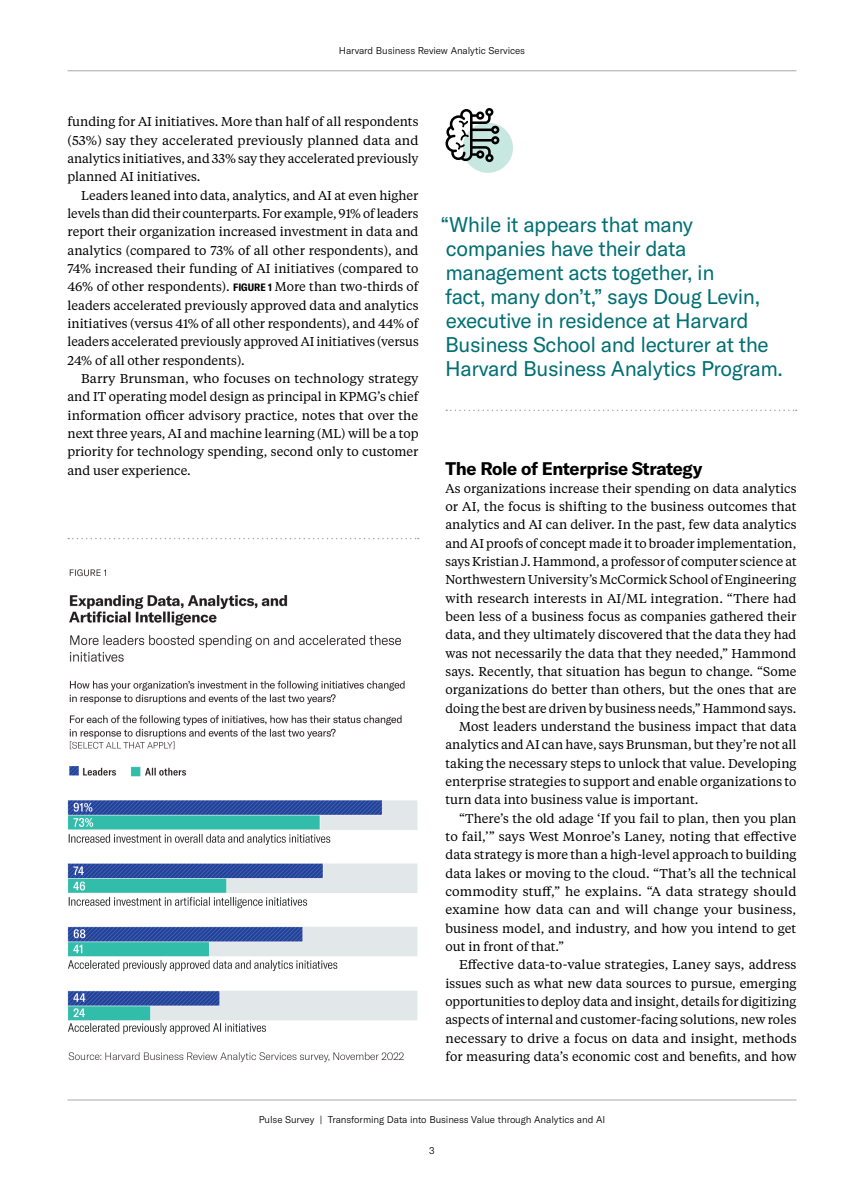
<style>
.page{position:relative;width:864px;height:1188px;background:#fff}
.page>*{position:absolute;margin:0;border:0;box-sizing:border-box;transform-origin:0 0}
.t1{font:21px/24px "GT America";letter-spacing:-.02em;color:#006f73}
.INT_B-HED{font:700 18px "GT America";letter-spacing:-.02em;color:#000}
.INT_BODY{font:12.75px/18.3px "Tiempos Text";color:#000;text-align:justify}
.INT_BODY_FIRST{font:12.75px/18.3px "Tiempos Text";letter-spacing:-.005em;color:#000;text-align:justify}
.t2{font:300 9.75px "GT America";letter-spacing:-.01em;color:#000}
.s1{font-family:"GT America";font-weight:700;font-stretch:condensed;font-size:10.5px}
</style>
<div class="page">
<hr style="left:68px;top:70px;width:728px;height:1px;background:#a7a9ac">
<img style="left:68px;top:569px;width:350px;height:494px">
<svg style="left:68px;top:538px;width:351px;height:1px"></svg>
<div style="left:463px;top:123px;width:50px;height:50px;background:#c7e7e1;border-radius:50%"></div>
<svg style="left:446px;top:108px;width:53px;height:54px"></svg>
<svg style="left:446px;top:410px;width:351px;height:1px"></svg>
<hr style="left:68px;top:1100px;width:728px;height:1px;background:#a7a9ac">
<p class="t2" style="left:339px;top:45px;width:188px">Harvard Business Review Analytic Services</p>
<p class="INT_BODY_FIRST" style="left:68px;top:112px;width:353px">funding for AI initiatives. More than half of all respondents (53%) say they accelerated previously planned data and analytics initiatives, and 33% say they accelerated previously planned AI initiatives.</p>
<p class="INT_BODY" style="left:68px;top:185px;width:353px;text-indent:14px">Leaders leaned into data, analytics, and AI at even higher levels than did their counterparts. For example, 91% of leaders report their organization increased investment in data and analytics (compared to 73% of all other respondents), and 74% increased their funding of AI initiatives (compared to 46% of other respondents). <span class="s1">FIGURE 1</span> More than two-thirds of leaders accelerated previously approved data and analytics initiatives (versus 41% of all other respondents), and 44% of leaders accelerated previously approved AI initiatives (versus 24% of all other respondents).</p>
<p class="INT_BODY" style="left:68px;top:369px;width:353px;text-indent:14px">Barry Brunsman, who focuses on technology strategy and IT operating model design as principal in KPMG’s chief information officer advisory practice, notes that over the next three years, AI and machine learning (ML) will be a top priority for technology spending, second only to customer and user experience.</p>
<h1 class="t1" style="left:440px;top:212px;width:344px">“While it appears that many companies have their data management acts together, in<br>fact, many don’t,” says Doug Levin, executive in residence at Harvard<br>Business School and lecturer at the<br>Harvard Business Analytics Program.</h1>
<p class="INT_B-HED" style="left:446px;top:457px;width:259px">The Role of Enterprise Strategy</p>
<p class="INT_BODY_FIRST" style="left:446px;top:479px;width:353px">As organizations increase their spending on data analytics or AI, the focus is shifting to the business outcomes that analytics and AI can deliver. In the past, few data analytics and AI proofs of concept made it to broader implementation, says Kristian J. Hammond, a professor of computer science at Northwestern University’s McCormick School of Engineering with research interests in AI/ML integration. “There had been less of a business focus as companies gathered their data, and they ultimately discovered that the data they had was not necessarily the data that they needed,” Hammond says. Recently, that situation has begun to change. “Some organizations do better than others, but the ones that are doing the best are driven by business needs,” Hammond says.</p>
<p class="INT_BODY" style="left:446px;top:717px;width:353px;text-indent:14px">Most leaders understand the business impact that data analytics and AI can have, says Brunsman, but they’re not all taking the necessary steps to unlock that value. Developing enterprise strategies to support and enable organizations to turn data into business value is important.</p>
<p class="INT_BODY" style="left:446px;top:808px;width:353px;text-indent:14px">“There’s the old adage ‘If you fail to plan, then you plan to fail,’” says West Monroe’s Laney, noting that effective data strategy is more than a high-level approach to building data lakes or moving to the cloud. “That’s all the technical commodity stuff,” he explains. “A data strategy should examine how data can and will change your business, business model, and industry, and how you intend to get out in front of that.”</p>
<p class="INT_BODY" style="left:446px;top:955px;width:353px;text-indent:14px">Effective data-to-value strategies, Laney says, address issues such as what new data sources to pursue, emerging opportunities to deploy data and insight, details for digitizing aspects of internal and customer-facing solutions, new roles necessary to drive a focus on data and insight, methods for measuring data’s economic cost and benefits, and how</p>
<p class="t2" style="left:259px;top:1114px;width:348px">Pulse Survey | Transforming Data into Business Value through Analytics and AI</p>
<p class="t2" style="left:429px;top:1145px;width:7px">3</p>
</div>
